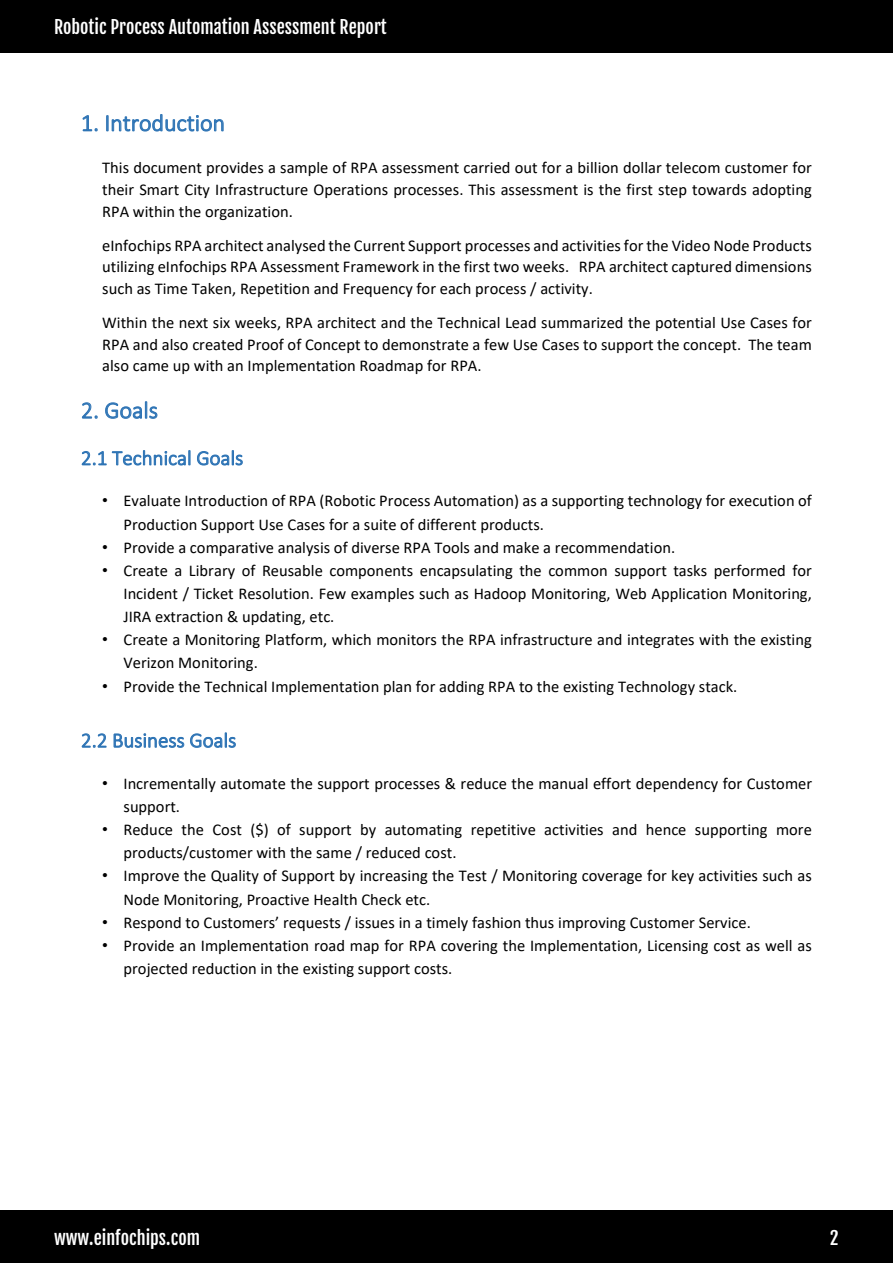
<style>
.page{position:relative;width:893px;height:1263px;background:#fff}
.page>*{position:absolute;margin:0;border:0;box-sizing:border-box;transform-origin:0 0}
.t1{font:300 24px "Calibri";color:#2e74b5}
.t2{font:300 21px "Calibri";color:#2e74b5}
.t3{font:18px "Fjalla One";color:#fff}
.t4{font:16.5px/21.8px "Calibri";color:#000}
.s1{font-family:"Arial"}
</style>
<div class="page">
<div style="left:0;top:0;width:893px;height:52px;background:#000"></div>
<div style="left:0;top:1210px;width:893px;height:53px;background:#000"></div>
<p class="t3" style="left:54px;top:16px;width:334px">Robotic Process Automation Assessment Report</p>
<h1 class="t1" style="left:81px;top:108px;width:146px">1. Introduction</h1>
<p class="t4" style="left:102px;top:157px;width:711px;text-align:justify">This document provides a sample of RPA assessment carried out for a billion dollar telecom customer for their Smart City Infrastructure Operations processes. This assessment is the first step towards adopting RPA within the organization.</p>
<p class="t4" style="left:102px;top:234px;width:711px;text-align:justify">eInfochips RPA architect analysed the Current Support processes and activities for the Video Node Products utilizing eInfochips RPA Assessment Framework in the first two weeks. RPA architect captured dimensions such as Time Taken, Repetition and Frequency for each process / activity.</p>
<p class="t4" style="left:102px;top:311px;width:711px;text-align:justify">Within the next six weeks, RPA architect and the Technical Lead summarized the potential Use Cases for RPA and also created Proof of Concept to demonstrate a few Use Cases to support the concept. The team also came up with an Implementation Roadmap for RPA.</p>
<h1 class="t1" style="left:81px;top:395px;width:79px">2. Goals</h1>
<p class="t2" style="left:81px;top:445px;width:164px">2.1 Technical Goals</p>
<p class="t4" style="left:124px;top:489px;width:690px;line-height:23.2px;text-indent:-21px"><span class="s1">•</span> Evaluate Introduction of RPA (Robotic Process Automation) as a supporting technology for execution of<br>Production Support Use Cases for a suite of different products.</p>
<p class="t4" style="left:102px;top:536px;width:574px"><span class="s1">•</span> Provide a comparative analysis of diverse RPA Tools and make a recommendation.</p>
<p class="t4" style="left:124px;top:558px;width:690px;line-height:23.1px;text-align:justify;text-indent:-21px"><span class="s1">•</span> Create a Library of Reusable components encapsulating the common support tasks performed for Incident / Ticket Resolution. Few examples such as Hadoop Monitoring, Web Application Monitoring, JIRA extraction &amp; updating, etc.</p>
<p class="t4" style="left:124px;top:628px;width:690px;line-height:23.2px;text-indent:-21px"><span class="s1">•</span> Create a Monitoring Platform, which monitors the RPA infrastructure and integrates with the existing<br>Verizon Monitoring.</p>
<p class="t4" style="left:102px;top:675px;width:637px"><span class="s1">•</span> Provide the Technical Implementation plan for adding RPA to the existing Technology stack.</p>
<p class="t2" style="left:81px;top:727px;width:157px">2.2 Business Goals</p>
<p class="t4" style="left:124px;top:771px;width:690px;line-height:23.1px;text-indent:-21px"><span class="s1">•</span> Incrementally automate the support processes &amp; reduce the manual effort dependency for Customer support.</p>
<p class="t4" style="left:124px;top:818px;width:690px;line-height:23.1px;text-indent:-21px"><span class="s1">•</span> Reduce the Cost ($) of support by automating repetitive activities and hence supporting more products/customer with the same / reduced cost.</p>
<p class="t4" style="left:124px;top:864px;width:690px;line-height:23.2px;text-indent:-21px"><span class="s1">•</span> Improve the Quality of Support by increasing the Test / Monitoring coverage for key activities such as<br>Node Monitoring, Proactive Health Check etc.</p>
<p class="t4" style="left:102px;top:911px;width:650px"><span class="s1">•</span> Respond to Customers’ requests / issues in a timely fashion thus improving Customer Service.</p>
<p class="t4" style="left:124px;top:933px;width:690px;line-height:23.1px;text-indent:-21px"><span class="s1">•</span> Provide an Implementation road map for RPA covering the Implementation, Licensing cost as well as projected reduction in the existing support costs.</p>
<p class="t3" style="left:54px;top:1226px;width:148px">www.einfochips.com</p>
<p class="t3" style="left:830px;top:1226px;width:10px">2</p>
</div>
